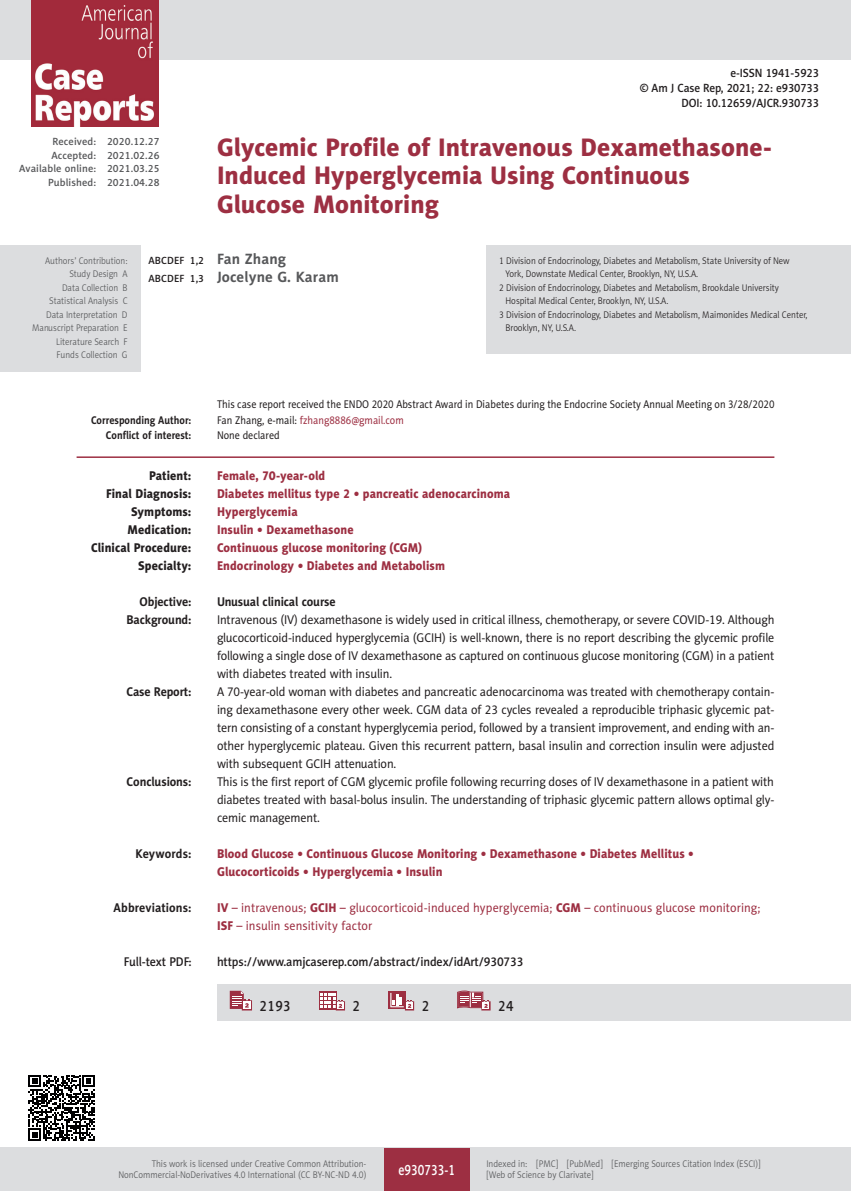
<style>
.page{position:relative;width:851px;height:1191px;background:#fff}
.page>*{position:absolute;margin:0;border:0;box-sizing:border-box;transform-origin:0 0}
.AJCR_Tytul{font:25.5px/28.5px "Naomi Sans EFN Heavy";color:#9d2f42}
.AJCR_Autorzy{font:700 15px "Naomi Sans EFN";letter-spacing:.01em;color:#57585a}
.AJCR_e-PAGINA{font:15px "Naomi Sans EFN Medium";color:#fff;scale:.8 1}
.AJCR_dane{font:15px "Naomi Sans EFN Medium";letter-spacing:.03em;color:#231f20;scale:.9 1}
.AJCR_Summary_body{font:12.75px/18px "Naomi Sans EFN";letter-spacing:-.01em;color:#231f20;text-align:justify;scale:.95 1}
.AJCR_keywords{font:12.75px/18px "Naomi Sans EFN Heavy";letter-spacing:.005em;color:#9d2f42;scale:.95 1}
.AJCR_keywords-2{font:12.75px/18px "Naomi Sans EFN";letter-spacing:.005em;color:#9d2f42;scale:.95 1}
.AJCR_keywords-3{font:12.75px "Naomi Sans EFN Heavy";letter-spacing:.005em;color:#231f20;scale:.95 1}
.AJCR_full_text_pdf{font:12.75px "Naomi Sans EFN Medium";letter-spacing:-.01em;color:#231f20;scale:.95 1}
.AJCR_Summary_body-2{font:700 12.75px "Naomi Sans EFN";letter-spacing:-.01em;color:#231f20;scale:.95 1}
.AJCR_keywords-4{font:700 12.75px "Naomi Sans EFN";letter-spacing:.005em;color:#231f20;scale:.95 1}
.AJCR_full_text_pdf-2{font:12px "Naomi Sans EFN Medium";letter-spacing:-.01em;color:#231f20;scale:.95 1}
.AJCR_Summary_body-3{font:11.25px "Naomi Sans EFN";color:#231f20;scale:.9 1}
.AJCR_Adres{font:700 11.25px "Naomi Sans EFN";color:#231f20;scale:.9 1}
.AJCR_Adres-2{font:11.25px "Naomi Sans EFN";color:#9d2f42;scale:.9 1}
.AJCR_Adres-3{font:11.25px "Naomi Sans EFN";color:#231f20;scale:.9 1}
.t1{font:10.5px "Naomi Sans EFN Medium";letter-spacing:.01em;color:#57585a}
.AJCR_Autorzy-2{font:10.5px "Naomi Sans EFN Medium";letter-spacing:.01em;color:#231f20}
.t2{font:9.75px/11.2px "Naomi Sans EFN Light";color:#57585a;scale:.9 1}
.AJCR_Afiliacja{font:9.75px/13.5px "Naomi Sans EFN Light";color:#231f20;scale:.9 1}
.s1{font-family:"Naomi Sans EFN";font-weight:700;font-size:15px;color:#57585a}
.s2{font-family:"Naomi Sans EFN Medium";font-weight:400;font-size:10.5px;color:#231f20}
.s3{color:#231f20}
.s4{font-family:"Naomi Sans EFN Heavy"}
</style>
<div class="page">
<div style="left:217px;top:984px;width:633px;height:36px;background:#dcdddf"></div>
<svg style="left:230px;top:990px;width:22px;height:20px"></svg>
<div style="left:319px;top:991px;width:17px;height:18px;background:#9d2f42"></div>
<svg style="left:320px;top:992px;width:25px;height:18px"></svg>
<div style="left:388px;top:991px;width:18px;height:18px;background:#9d2f42"></div>
<svg style="left:390px;top:993px;width:24px;height:17px"></svg>
<svg style="left:457px;top:990px;width:33px;height:20px"></svg>
<hr style="left:77px;top:456px;width:697px;height:2px;background:#9d2f42">
<div style="left:0;top:246px;width:140px;height:126px;background:#dcdddf"></div>
<div style="left:486px;top:246px;width:364px;height:108px;background:#dcdddf"></div>
<svg style="left:28px;top:1075px;width:67px;height:66px"></svg>
<div style="left:0;top:0;width:850px;height:60px;background:#dcdddf"></div>
<img style="left:32px;top:0;width:127px;height:127px">
<div style="left:0;top:1148px;width:850px;height:43px;background:#dcdddf"></div>
<div style="left:384px;top:1147px;width:85px;height:43px;background:#9d2f42"></div>
<p class="AJCR_full_text_pdf-2" style="left:730px;top:66px;width:95px">e-ISSN 1941-5923</p>
<p class="AJCR_full_text_pdf-2" style="left:639px;top:81px;width:190px">© Am J Case Rep, 2021; 22: e930733</p>
<p class="AJCR_full_text_pdf-2" style="left:681px;top:96px;width:146px">DOI: 10.12659/AJCR.930733</p>
<p class="AJCR_Tytul" style="left:217px;top:132px;width:556px">Glycemic Profile of Intravenous Dexamethasone-<br>Induced Hyperglycemia Using Continuous<br>Glucose Monitoring</p>
<p class="AJCR_Autorzy-2" style="left:148px;top:254px;width:139px">ABCDEF 1,2 <span class="s1">Fan Zhang</span></p>
<p class="AJCR_Autorzy" style="left:148px;top:268px;width:192px"><span class="s2">ABCDEF 1,3</span> Jocelyne G. Karam</p>
<p class="t1" style="left:52px;top:136px;width:109px">Received: 2020.12.27</p>
<p class="t1" style="left:51px;top:149px;width:110px">Accepted: 2021.02.26</p>
<p class="t1" style="left:19px;top:163px;width:142px">Available online: 2021.03.25</p>
<p class="t1" style="left:48px;top:176px;width:113px">Published: 2021.04.28</p>
<p class="t2" style="left:45px;top:255px;width:93px">Authors’ Contribution:</p>
<p class="t2" style="left:69px;top:268px;width:66px">Study Design A</p>
<p class="t2" style="left:62px;top:282px;width:74px">Data Collection B</p>
<p class="t2" style="left:49px;top:295px;width:89px">Statistical Analysis C</p>
<p class="t2" style="left:46px;top:309px;width:92px">Data Interpretation D</p>
<p class="t2" style="left:32px;top:322px;width:107px">Manuscript Preparation E</p>
<p class="t2" style="left:56px;top:336px;width:81px">Literature Search F</p>
<p class="t2" style="left:57px;top:349px;width:80px">Funds Collection G</p>
<p class="AJCR_Afiliacja" style="left:505px;top:254px;width:317px;text-indent:-6px">1 Division of Endocrinology, Diabetes and Metabolism, State University of New<br>York, Downstate Medical Center, Brooklyn, NY, U.S.A.</p>
<p class="AJCR_Afiliacja" style="left:505px;top:281px;width:305px;text-indent:-6px">2 Division of Endocrinology, Diabetes and Metabolism, Brookdale University<br>Hospital Medical Center, Brooklyn, NY, U.S.A.</p>
<p class="AJCR_Afiliacja" style="left:505px;top:308px;width:337px;text-indent:-6px">3 Division of Endocrinology, Diabetes and Metabolism, Maimonides Medical Center,<br>Brooklyn, NY, U.S.A.</p>
<p class="AJCR_Summary_body-3" style="left:217px;top:397px;width:621px">This case report received the ENDO 2020 Abstract Award in Diabetes during the Endocrine Society Annual Meeting on 3/28/2020</p>
<p class="AJCR_Adres" style="left:91px;top:413px;width:113px">Corresponding Author:</p>
<p class="AJCR_Adres-2" style="left:217px;top:413px;width:209px"><span class="s3">Fan Zhang, e-mail:</span> fzhang8886@gmail.com</p>
<p class="AJCR_Adres" style="left:106px;top:429px;width:97px">Conflict of interest:</p>
<p class="AJCR_Adres-3" style="left:217px;top:429px;width:71px">None declared</p>
<p class="AJCR_keywords-3" style="left:149px;top:468px;width:46px">Patient:</p>
<p class="AJCR_keywords" style="left:217px;top:466px;width:115px">Female, 70-year-old</p>
<p class="AJCR_keywords-3" style="left:106px;top:486px;width:91px">Final Diagnosis:</p>
<p class="AJCR_keywords" style="left:217px;top:484px;width:310px">Diabetes mellitus type 2 • pancreatic adenocarcinoma</p>
<p class="AJCR_keywords-3" style="left:131px;top:504px;width:65px">Symptoms:</p>
<p class="AJCR_keywords" style="left:217px;top:502px;width:86px">Hyperglycemia</p>
<p class="AJCR_keywords-3" style="left:128px;top:522px;width:69px">Medication:</p>
<p class="AJCR_keywords" style="left:217px;top:520px;width:145px">Insulin • Dexamethasone</p>
<p class="AJCR_keywords-3" style="left:91px;top:540px;width:107px">Clinical Procedure:</p>
<p class="AJCR_keywords" style="left:217px;top:538px;width:217px">Continuous glucose monitoring (CGM)</p>
<p class="AJCR_keywords-3" style="left:138px;top:558px;width:58px">Specialty:</p>
<p class="AJCR_keywords" style="left:217px;top:556px;width:241px">Endocrinology • Diabetes and Metabolism</p>
<p class="AJCR_Summary_body-2" style="left:139px;top:594px;width:56px">Objective:</p>
<p class="AJCR_Summary_body-2" style="left:217px;top:594px;width:126px">Unusual clinical course</p>
<p class="AJCR_Summary_body-2" style="left:126px;top:612px;width:70px">Background:</p>
<p class="AJCR_Summary_body" style="left:217px;top:611px;width:588px">Intravenous (IV) dexamethasone is widely used in critical illness, chemotherapy, or severe COVID-19. Although glucocorticoid-induced hyperglycemia (GCIH) is well-known, there is no report describing the glycemic profile following a single dose of IV dexamethasone as captured on continuous glucose monitoring (CGM) in a patient with diabetes treated with insulin.</p>
<p class="AJCR_Summary_body-2" style="left:126px;top:684px;width:70px">Case Report:</p>
<p class="AJCR_Summary_body" style="left:217px;top:683px;width:588px">A 70-year-old woman with diabetes and pancreatic adenocarcinoma was treated with chemotherapy contain&shy;ing dexamethasone every other week. CGM data of 23 cycles revealed a reproducible triphasic glycemic pat&shy;tern consisting of a constant hyperglycemia period, followed by a transient improvement, and ending with an&shy;other hyperglycemic plateau. Given this recurrent pattern, basal insulin and correction insulin were adjusted with subsequent GCIH attenuation.</p>
<p class="AJCR_Summary_body-2" style="left:127px;top:774px;width:70px">Conclusions:</p>
<p class="AJCR_Summary_body" style="left:217px;top:773px;width:588px">This is the first report of CGM glycemic profile following recurring doses of IV dexamethasone in a patient with diabetes treated with basal-bolus insulin. The understanding of triphasic glycemic pattern allows optimal gly&shy;cemic management.</p>
<p class="AJCR_keywords-4" style="left:135px;top:846px;width:60px">Keywords:</p>
<p class="AJCR_keywords" style="left:217px;top:844px;width:503px">Blood Glucose • Continuous Glucose Monitoring • Dexamethasone • Diabetes Mellitus •<br>Glucocorticoids • Hyperglycemia • Insulin</p>
<p class="AJCR_keywords-4" style="left:114px;top:900px;width:83px">Abbreviations:</p>
<p class="AJCR_keywords-2" style="left:217px;top:899px;width:573px"><span class="s4">IV</span> – intravenous; <span class="s4">GCIH</span> – glucocorticoid-induced hyperglycemia; <span class="s4">CGM</span> – continuous glucose monitoring;<br><span class="s4">ISF</span> – insulin sensitivity factor</p>
<p class="AJCR_full_text_pdf" style="left:124px;top:954px;width:73px">Full-text PDF:</p>
<p class="AJCR_full_text_pdf" style="left:217px;top:954px;width:324px">https://www.amjcaserep.com/abstract/index/idArt/930733</p>
<p class="AJCR_dane" style="left:259px;top:996px;width:36px">2193</p>
<p class="AJCR_dane" style="left:352px;top:996px;width:10px">2</p>
<p class="AJCR_dane" style="left:421px;top:996px;width:10px">2</p>
<p class="AJCR_dane" style="left:498px;top:996px;width:19px">24</p>
<p class="t2" style="left:118px;top:1158px;width:277px;text-align:right">This work is licensed under Creative Common Attribution-<br>NonCommercial-NoDerivatives 4.0 International (CC BY-NC-ND 4.0)</p>
<p class="AJCR_e-PAGINA" style="left:398px;top:1160px;width:72px">e930733-1</p>
<p class="t2" style="left:486px;top:1158px;width:306px">Indexed in: [PMC] [PubMed] [Emerging Sources Citation Index (ESCI)] [Web of Science by Clarivate]</p>
</div>
